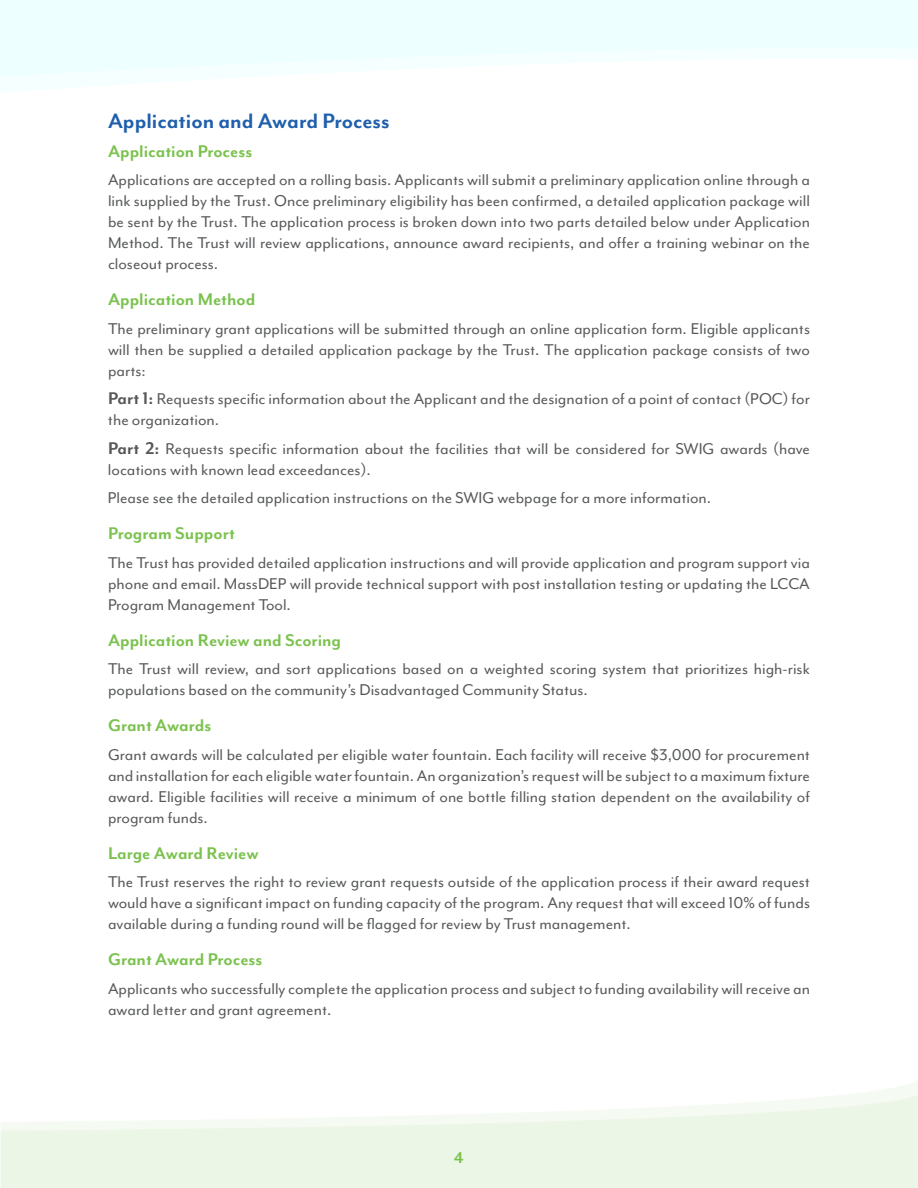
<style>
.page{position:relative;width:918px;height:1188px;background:#fff}
.page>*{position:absolute;margin:0;border:0;box-sizing:border-box;transform-origin:0 0}
.t1{font:700 24px "Mr Eaves Mod OT";color:#1f5fac}
.t2{font:700 19.5px "Mr Eaves Mod OT";color:#7bc24e}
.t3{font:18px/21px "Mr Eaves Mod OT";color:#56585a;text-align:justify}
.t4{font:700 18px "Mr Eaves Mod OT";color:#7bc24e}
.s1{font-weight:700;font-size:19.5px}
</style>
<div class="page">
<svg style="left:0;top:0;width:918px;height:77px;fill:#edffff"></svg>
<h1 class="t1" style="left:108px;top:108px;width:283px">Application and Award Process</h1>
<p class="t2" style="left:108px;top:140px;width:146px">Application Process</p>
<p class="t3" style="left:108px;top:170px;width:704px">Applications are accepted on a rolling basis. Applicants will submit a preliminary application online through a link supplied by the Trust. Once preliminary eligibility has been confirmed, a detailed application package will be sent by the Trust. The application process is broken down into two parts detailed below under Application Method. The Trust will review applications, announce award recipients, and offer a training webinar on the closeout process.</p>
<p class="t2" style="left:108px;top:289px;width:149px">Application Method</p>
<p class="t3" style="left:108px;top:318px;width:704px">The preliminary grant applications will be submitted through an online application form. Eligible applicants will then be supplied a detailed application package by the Trust. The application package consists of two parts:</p>
<p class="t3" style="left:108px;top:389px;width:704px"><span class="s1">Part 1:</span> Requests specific information about the Applicant and the designation of a point of contact (POC) for the organization.</p>
<p class="t3" style="left:108px;top:438px;width:704px"><span class="s1">Part 2:</span> Requests specific information about the facilities that will be considered for SWIG awards (have locations with known lead exceedances).</p>
<p class="t3" style="left:108px;top:488px;width:605px">Please see the detailed application instructions on the SWIG webpage for a more information.</p>
<p class="t2" style="left:108px;top:523px;width:128px">Program Support</p>
<p class="t3" style="left:108px;top:552px;width:703px">The Trust has provided detailed application instructions and will provide application and program support via phone and email. MassDEP will provide technical support with post installation testing or updating the LCCA Program Management Tool.</p>
<p class="t2" style="left:108px;top:629px;width:235px">Application Review and Scoring</p>
<p class="t3" style="left:108px;top:659px;width:703px">The Trust will review, and sort applications based on a weighted scoring system that prioritizes high-risk populations based on the community’s Disadvantaged Community Status.</p>
<p class="t2" style="left:108px;top:715px;width:105px">Grant Awards</p>
<p class="t3" style="left:108px;top:744px;width:704px">Grant awards will be calculated per eligible water fountain. Each facility will receive $3,000 for procurement and installation for each eligible water fountain. An organization’s request will be subject to a maximum fixture award. Eligible facilities will receive a minimum of one bottle filling station dependent on the availability of program funds.</p>
<p class="t2" style="left:108px;top:842px;width:152px">Large Award Review</p>
<p class="t3" style="left:108px;top:872px;width:704px">The Trust reserves the right to review grant requests outside of the application process if their award request would have a significant impact on funding capacity of the program. Any request that will exceed 10% of funds available during a funding round will be flagged for review by Trust management.</p>
<p class="t2" style="left:108px;top:949px;width:156px">Grant Award Process</p>
<p class="t3" style="left:108px;top:978px;width:704px">Applicants who successfully complete the application process and subject to funding availability will receive an award letter and grant agreement.</p>
<p class="t4" style="left:454px;top:1148px;width:12px">4</p>
</div>
